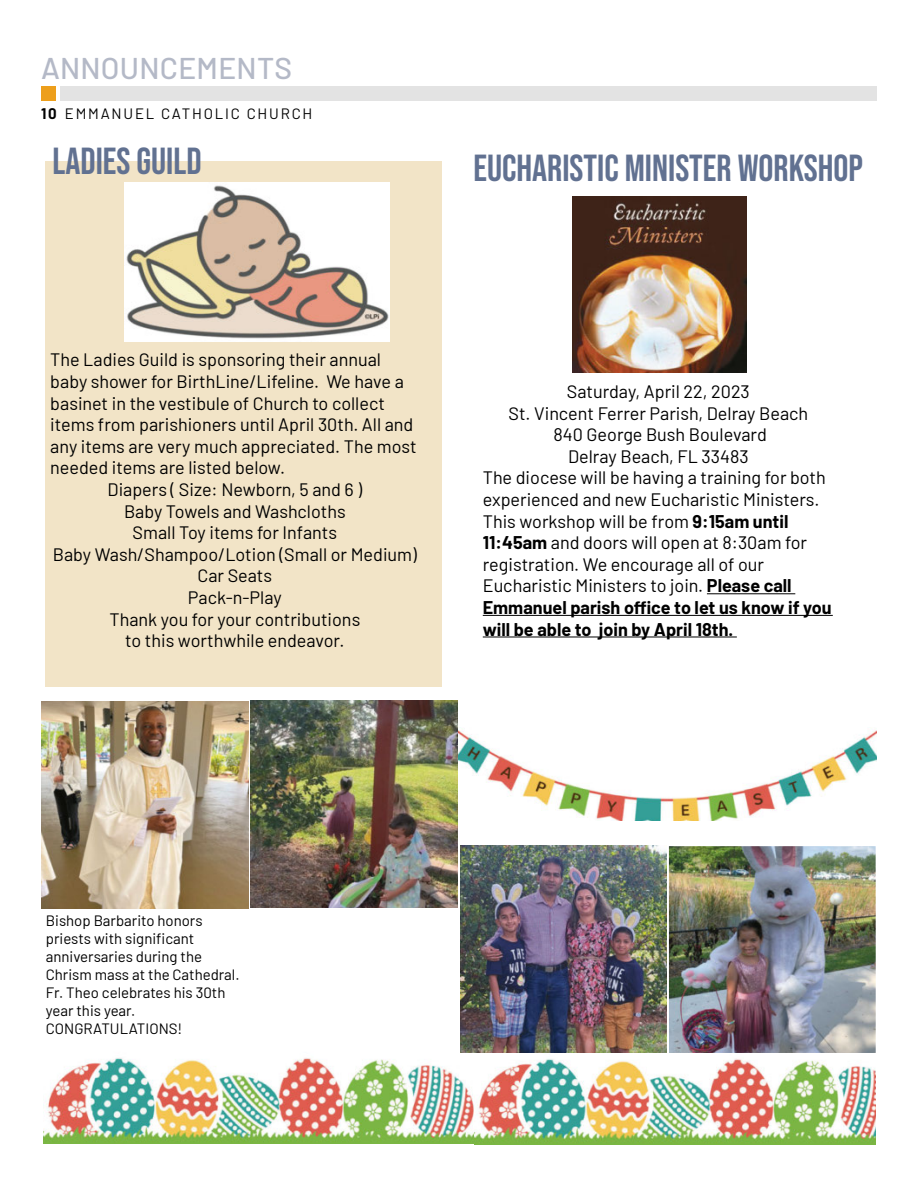
<style>
.page{position:relative;width:918px;height:1188px;background:#fff}
.page>*{position:absolute;margin:0;border:0;box-sizing:border-box;transform-origin:0 0}
.Main_Body_Text{font:37.5px "Bebas Neue";color:#617191}
.Page_Header_Even{font:500 30px "Barlow";letter-spacing:.01em;color:#b4b9c7}
.Main_Body_Text-2{font:18px/21.6px "Kcrxct Barlow";color:#000}
.Main_Body_Text-3{font:18px "Dpntnw Barlow";color:#000}
.Main_Body_Text-4{font:15px/18px "Kcrxct Barlow";color:#000}
.Page_Subhead_Even{font:15px "Kcrxct Barlow";letter-spacing:.12em;color:#000}
.Page_Number_Even{font:700 15px "Vhxyjp Barlow";color:#000}
.s1{font-family:"Gyqshj Barlow";font-weight:700}
.s2{font-family:"Vhxyjp Barlow";font-weight:700}
.s3{font-family:"Dpntnw Barlow"}
</style>
<div class="page">
<div style="left:45px;top:162px;width:396px;height:525px;background:#f2e4c7"></div>
<div style="left:60px;top:86px;width:817px;height:14px;background:#e3e3e3"></div>
<div style="left:41px;top:86px;width:14px;height:14px;background:#ed9f1c"></div>
<img style="left:125px;top:183px;width:264px;height:158px">
<hr style="left:707px;top:593px;width:88px;height:1px;background:#000">
<hr style="left:483px;top:615px;width:350px;height:1px;background:#000">
<hr style="left:483px;top:637px;width:254px;height:1px;background:#000">
<img style="left:572px;top:196px;width:175px;height:176px">
<img style="left:44px;top:1058px;width:430px;height:86px">
<img style="left:474px;top:1048px;width:401px;height:96px">
<img style="left:41px;top:701px;width:208px;height:207px">
<img style="left:251px;top:701px;width:207px;height:207px">
<img style="left:460px;top:846px;width:206px;height:207px">
<img style="left:669px;top:846px;width:207px;height:207px">
<img style="left:459px;top:730px;width:417px;height:91px">
<p class="Page_Header_Even" style="left:41px;top:46px;width:253px">ANNOUNCEMENTS</p>
<p class="Page_Number_Even" style="left:41px;top:103px;width:17px">10</p>
<p class="Page_Subhead_Even" style="left:65px;top:103px;width:249px">EMMANUEL CATHOLIC CHURCH</p>
<p class="Main_Body_Text" style="left:52px;top:140px;width:151px">LADIES GUILD</p>
<p class="Main_Body_Text" style="left:473px;top:147px;width:391px">EUCHARISTIC MINISTER WORKSHOP</p>
<p class="Main_Body_Text-2" style="left:50px;top:348px;width:368px">The Ladies Guild is sponsoring their annual baby shower for BirthLine/Lifeline. We have a basinet in the vestibule of Church to collect items from parishioners until April 30th. All and any items are very much appreciated. The most needed items are listed below.</p>
<p class="Main_Body_Text-2" style="left:108px;top:477px;width:256px">Diapers ( Size: Newborn, 5 and 6 )</p>
<p class="Main_Body_Text-2" style="left:124px;top:499px;width:223px">Baby Towels and Washcloths</p>
<p class="Main_Body_Text-2" style="left:133px;top:521px;width:206px">Small Toy items for Infants</p>
<p class="Main_Body_Text-2" style="left:53px;top:542px;width:365px">Baby Wash/Shampoo/Lotion (Small or Medium)</p>
<p class="Main_Body_Text-2" style="left:198px;top:564px;width:76px">Car Seats</p>
<p class="Main_Body_Text-2" style="left:188px;top:585px;width:95px">Pack-n-Play</p>
<p class="Main_Body_Text-2" style="left:109px;top:607px;width:252px">Thank you for your contributions</p>
<p class="Main_Body_Text-3" style="left:125px;top:628px;width:221px">to this worthwhile endeavor.</p>
<p class="Main_Body_Text-2" style="left:567px;top:379px;width:185px">Saturday, April 22, 2023</p>
<p class="Main_Body_Text-2" style="left:509px;top:401px;width:301px">St. Vincent Ferrer Parish, Delray Beach</p>
<p class="Main_Body_Text-2" style="left:554px;top:423px;width:215px">840 George Bush Boulevard</p>
<p class="Main_Body_Text-3" style="left:568px;top:443px;width:182px">Delray Beach, FL 33483</p>
<p class="Main_Body_Text-2" style="left:483px;top:466px;width:350px">The diocese will be having a training for both experienced and new Eucharistic Ministers.<br>This workshop will be from <span class="s1">9:15am until 11:45am</span> and doors will open at 8:30am for registration. We encourage all of our Eucharistic Ministers to join. <span class="s2">Please call </span><span class="s1">Emmanuel parish office to let us know if you will be able to join by April 18th.</span></p>
<p class="Main_Body_Text-4" style="left:46px;top:911px;width:195px">Bishop Barbarito honors <span class="s3">priests with significant </span>anniversaries during the<br>Chrism mass at the Cathedral.<br>Fr. Theo celebrates his 30th year this year.<br>CONGRATULATIONS!</p>
</div>
